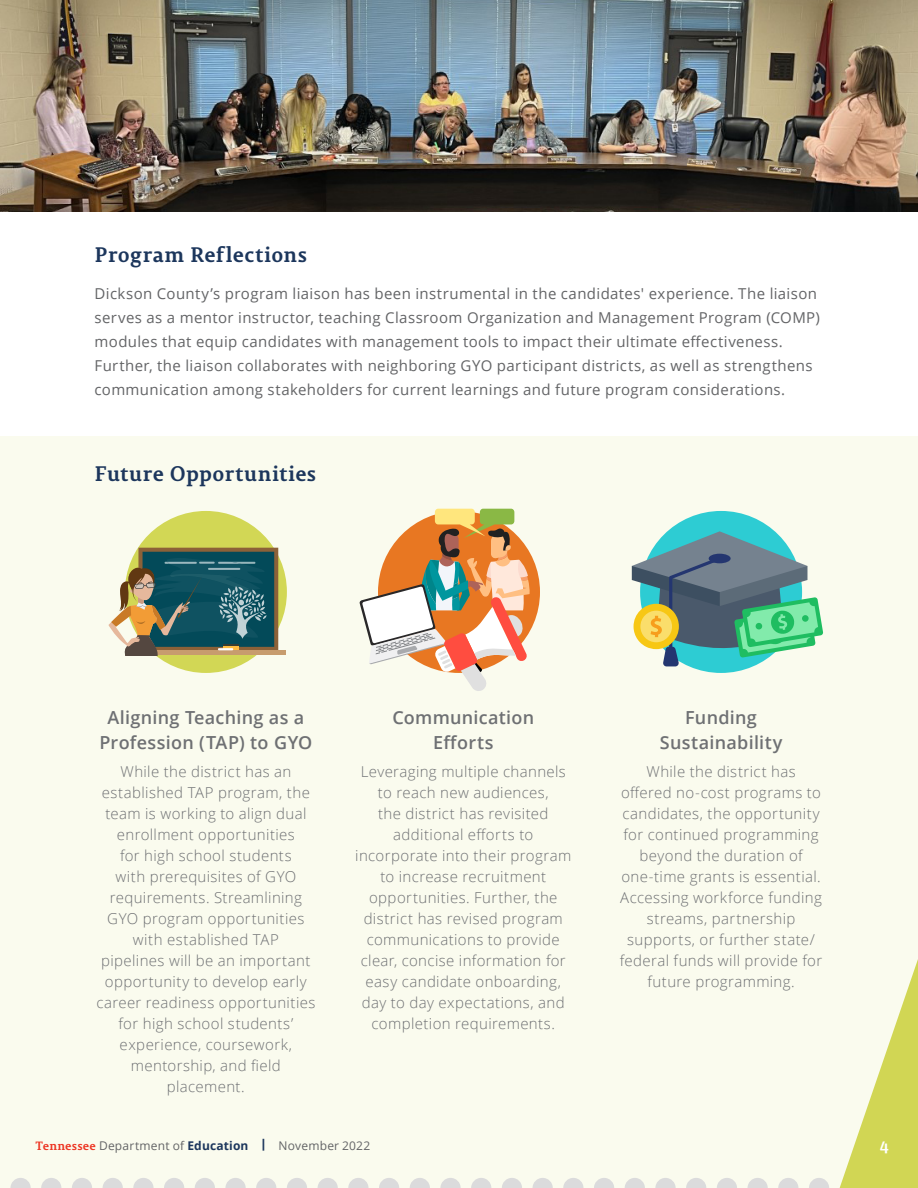
<style>
.page{position:relative;width:918px;height:1188px;background:#fff}
.page>*{position:absolute;margin:0;border:0;box-sizing:border-box;transform-origin:0 0}
.t1{font:700 21px "Permian Slab Serif Typeface";letter-spacing:.02em;color:#1c365c}
.t2{font:600 18px/25.5px "Open Sans";letter-spacing:.015em;color:#6e7073;text-align:center}
.t3{font:700 16.5px "Permian Slab Serif Typeface";color:#fff}
.t4{font:300 15px/21px "Open Sans";letter-spacing:.025em;color:#6e7073;text-align:center}
.t5{font:15px/24px "Open Sans";letter-spacing:.025em;color:#636466}
.t6{font:12px "Open Sans";letter-spacing:.015em;color:#636466}
.s1{font-weight:800;color:#1c365c}
.s2{font-family:"Permian Slab Serif Typeface";font-weight:700;color:#ed3624}
.s3{font-weight:700;color:#1c365c}
</style>
<div class="page">
<div style="left:0;top:436px;width:918px;height:752px;background:#fafbee"></div>
<div style="left:640px;top:511px;width:162px;height:162px;background:#2dccd3;border-radius:50%"></div>
<div style="left:125px;top:511px;width:162px;height:162px;background:#d2d755;border-radius:50%"></div>
<div style="left:378px;top:511px;width:162px;height:162px;background:#e87722;border-radius:50%"></div>
<svg style="left:632px;top:531px;width:191px;height:135px"></svg>
<div style="left:755px;top:623px;width:7px;height:7px;background:#1fbd61;border-radius:50%"></div>
<div style="left:802px;top:615px;width:7px;height:7px;background:#1fbd61;border-radius:50%"></div>
<div style="left:131px;top:650px;width:155px;height:5px;background:#c79c6e"></div>
<svg style="left:360px;top:509px;width:170px;height:182px"></svg>
<svg style="left:108px;top:548px;width:170px;height:108px"></svg>
<img style="left:0;top:0;width:918px;height:212px">
<svg style="left:840px;top:959px;width:78px;height:229px"></svg>
<svg style="left:10px;top:1178px;width:21px;height:10px"></svg>
<svg style="left:164px;top:1178px;width:20px;height:10px"></svg>
<svg style="left:318px;top:1178px;width:20px;height:10px"></svg>
<svg style="left:471px;top:1178px;width:20px;height:10px"></svg>
<svg style="left:625px;top:1178px;width:20px;height:10px"></svg>
<svg style="left:41px;top:1178px;width:20px;height:10px"></svg>
<svg style="left:195px;top:1178px;width:20px;height:10px"></svg>
<svg style="left:348px;top:1178px;width:21px;height:10px"></svg>
<svg style="left:502px;top:1178px;width:20px;height:10px"></svg>
<svg style="left:655px;top:1178px;width:21px;height:10px"></svg>
<svg style="left:748px;top:1178px;width:20px;height:10px"></svg>
<svg style="left:103px;top:1178px;width:20px;height:10px"></svg>
<svg style="left:256px;top:1178px;width:20px;height:10px"></svg>
<svg style="left:410px;top:1178px;width:20px;height:10px"></svg>
<svg style="left:563px;top:1178px;width:21px;height:10px"></svg>
<svg style="left:717px;top:1178px;width:20px;height:10px"></svg>
<svg style="left:778px;top:1178px;width:20px;height:10px"></svg>
<svg style="left:72px;top:1178px;width:20px;height:10px"></svg>
<svg style="left:225px;top:1178px;width:21px;height:10px"></svg>
<svg style="left:379px;top:1178px;width:20px;height:10px"></svg>
<svg style="left:533px;top:1178px;width:20px;height:10px"></svg>
<svg style="left:686px;top:1178px;width:20px;height:10px"></svg>
<svg style="left:133px;top:1178px;width:21px;height:10px"></svg>
<svg style="left:287px;top:1178px;width:20px;height:10px"></svg>
<svg style="left:440px;top:1178px;width:21px;height:10px"></svg>
<svg style="left:594px;top:1178px;width:20px;height:10px"></svg>
<svg style="left:809px;top:1178px;width:20px;height:10px"></svg>
<h1 class="t1" style="left:94px;top:237px;width:214px">Program Reflections</h1>
<p class="t5" style="left:94px;top:282px;width:727px">Dickson County’s program liaison has been instrumental in the candidates' experience. The liaison serves as a mentor instructor, teaching Classroom Organization and Management Program (COMP) modules that equip candidates with management tools to impact their ultimate effectiveness.<br>Further, the liaison collaborates with neighboring GYO participant districts, as well as strengthens communication among stakeholders for current learnings and future program considerations.</p>
<h1 class="t1" style="left:94px;top:456px;width:223px">Future Opportunities</h1>
<p class="t2" style="left:99px;top:704px;width:214px">Aligning Teaching as a<br>Profession (TAP) to GYO</p>
<p class="t4" style="left:96px;top:761px;width:221px">While the district has an established TAP program, the team is working to align dual enrollment opportunities<br>for high school students<br>with prerequisites of GYO requirements. Streamlining<br>GYO program opportunities with established TAP<br>pipelines will be an important opportunity to develop early career readiness opportunities for high school students’ experience, coursework, mentorship, and field placement.</p>
<p class="t2" style="left:392px;top:704px;width:143px">Communication<br>Efforts</p>
<p class="t4" style="left:355px;top:761px;width:217px">Leveraging multiple channels to reach new audiences,<br>the district has revisited additional efforts to incorporate into their program to increase recruitment opportunities. Further, the district has revised program communications to provide clear, concise information for easy candidate onboarding, day to day expectations, and completion requirements.</p>
<p class="t2" style="left:660px;top:704px;width:124px">Funding<br>Sustainability</p>
<p class="t4" style="left:620px;top:761px;width:204px">While the district has offered no-cost programs to candidates, the opportunity for continued programming beyond the duration of one-time grants is essential.<br>Accessing workforce funding streams, partnership supports, or further state/ federal funds will provide for future programming.</p>
<p class="t6" style="left:261px;top:1137px;width:111px"><span class="s1">|</span> November 2022</p>
<p class="t6" style="left:36px;top:1137px;width:214px"><span class="s2">Tennessee</span> Department of <span class="s3">Education</span></p>
<p class="t3" style="left:880px;top:1134px;width:11px">4</p>
</div>
